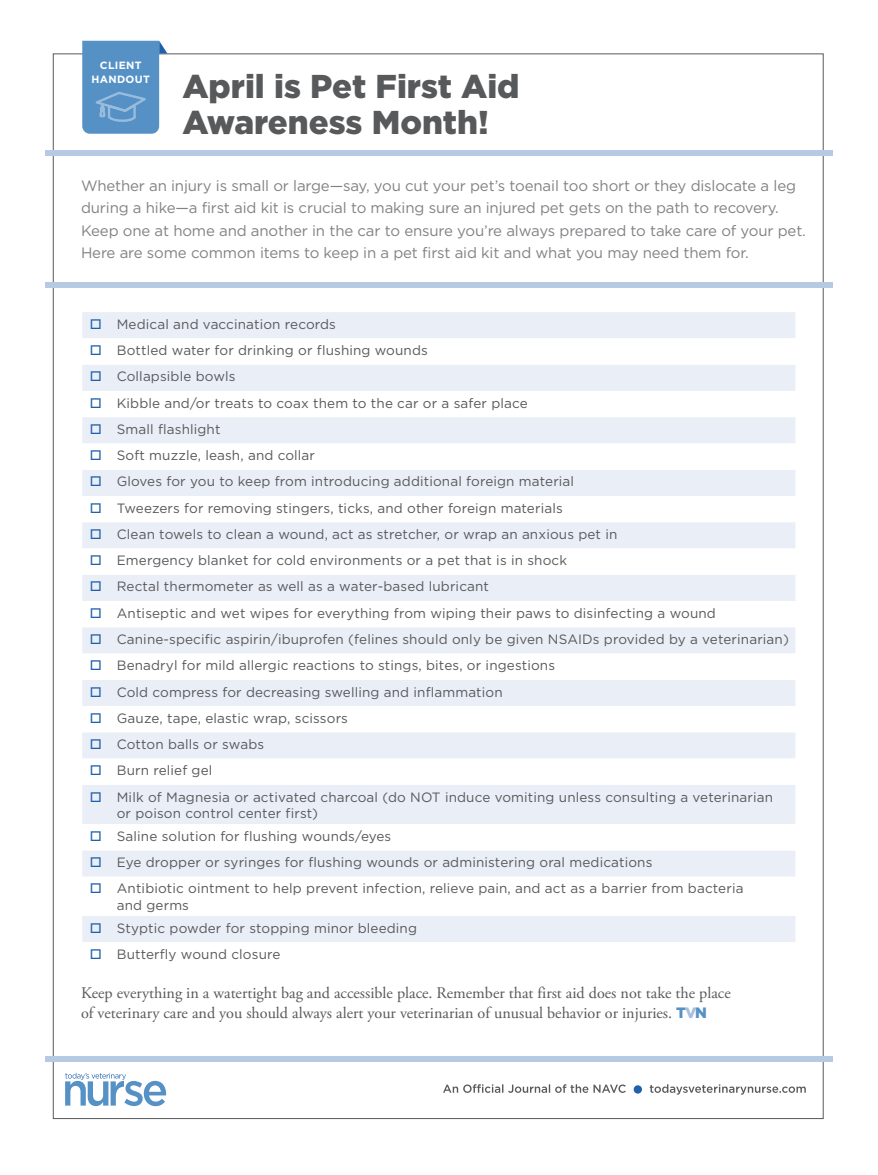
<style>
.page{position:relative;width:878px;height:1175px;background:#fff}
.page>*{position:absolute;margin:0;border:0;box-sizing:border-box;transform-origin:0 0}
.t1{font:900 33px/36px "Gotham";color:#58595b}
.t2{font:16.2px/20.2px "Adobe Garamond Pro";color:#58595b}
.t3{font:15px/22.5px "Gotham";letter-spacing:-.01em;color:#808285}
.t4{font:13.5px/26.2px "Gotham";letter-spacing:.01em;color:#58595b}
.t5{font:700 10.5px/13.5px "Gotham";letter-spacing:.03em;color:#fff;text-align:center}
.s1{font-family:"Gotham";font-weight:900;font-size:15px;color:#5691c6}
.s2{font-family:"Gotham";font-weight:900;font-size:15px;color:#a6bfdf}
</style>
<div class="page">
<div style="left:45px;top:150px;width:787px;height:5px;background:#b7cae4"></div>
<div style="left:45px;top:1056px;width:787px;height:5px;background:#b7cae4"></div>
<svg style="left:633px;top:1085px;width:9px;height:8px"></svg>
<svg style="left:649px;top:1084px;width:156px;height:10px"></svg>
<svg style="left:443px;top:1084px;width:183px;height:8px"></svg>
<svg style="left:65px;top:1072px;width:101px;height:34px"></svg>
<svg style="left:82px;top:41px;width:85px;height:93px;background:#699dcc"></svg>
<div style="left:45px;top:283px;width:787px;height:5px;background:#b7cae4"></div>
<div style="left:82px;top:312px;width:713px;height:26px;background:#eaeef7"></div>
<svg style="left:82px;top:365px;width:713px;height:577px;fill:#eaeef7"></svg>
<svg style="left:91px;top:319px;width:10px;height:10px"></svg>
<svg style="left:91px;top:371px;width:10px;height:10px"></svg>
<svg style="left:91px;top:398px;width:10px;height:10px"></svg>
<svg style="left:91px;top:424px;width:10px;height:10px"></svg>
<svg style="left:91px;top:450px;width:10px;height:10px"></svg>
<svg style="left:91px;top:476px;width:10px;height:10px"></svg>
<svg style="left:91px;top:503px;width:10px;height:10px"></svg>
<svg style="left:91px;top:529px;width:10px;height:10px"></svg>
<svg style="left:91px;top:555px;width:10px;height:10px"></svg>
<svg style="left:91px;top:581px;width:10px;height:10px"></svg>
<svg style="left:91px;top:608px;width:10px;height:9px"></svg>
<svg style="left:91px;top:634px;width:10px;height:10px"></svg>
<svg style="left:91px;top:660px;width:10px;height:10px"></svg>
<svg style="left:91px;top:686px;width:10px;height:10px"></svg>
<svg style="left:91px;top:713px;width:10px;height:9px"></svg>
<svg style="left:91px;top:739px;width:10px;height:10px"></svg>
<svg style="left:91px;top:765px;width:10px;height:10px"></svg>
<svg style="left:91px;top:791px;width:10px;height:10px"></svg>
<svg style="left:91px;top:831px;width:10px;height:9px"></svg>
<svg style="left:91px;top:857px;width:10px;height:10px"></svg>
<svg style="left:91px;top:883px;width:10px;height:10px"></svg>
<svg style="left:91px;top:922px;width:10px;height:10px"></svg>
<p class="t5" style="left:91px;top:59px;width:60px">CLIENT<br>HANDOUT</p>
<h1 class="t1" style="left:182px;top:68px;width:339px">April is Pet First Aid<br>Awareness Month!</h1>
<p class="t3" style="left:81px;top:174px;width:726px">Whether an injury is small or large—say, you cut your pet’s toenail too short or they dislocate a leg during a hike—a first aid kit is crucial to making sure an injured pet gets on the path to recovery.<br>Keep one at home and another in the car to ensure you’re always prepared to take care of your pet.<br>Here are some common items to keep in a pet first aid kit and what you may need them for.</p>
<p class="t4" style="left:117px;top:311px;width:673px">Medical and vaccination records<br>Bottled water for drinking or flushing wounds<br>Collapsible bowls<br>Kibble and/or treats to coax them to the car or a safer place<br>Small flashlight<br>Soft muzzle, leash, and collar<br>Gloves for you to keep from introducing additional foreign material<br>Tweezers for removing stingers, ticks, and other foreign materials<br>Clean towels to clean a wound, act as stretcher, or wrap an anxious pet in<br>Emergency blanket for cold environments or a pet that is in shock<br>Rectal thermometer as well as a water-based lubricant<br>Antiseptic and wet wipes for everything from wiping their paws to disinfecting a wound Canine-specific aspirin/ibuprofen (felines should only be given NSAIDs provided by a veterinarian)<br>Benadryl for mild allergic reactions to stings, bites, or ingestions<br>Cold compress for decreasing swelling and inflammation<br>Gauze, tape, elastic wrap, scissors<br>Cotton balls or swabs<br>Burn relief gel<br>Milk of Magnesia or activated charcoal (do NOT induce vomiting unless consulting a veterinarian</p>
<p class="t4" style="left:117px;top:801px;width:276px;line-height:22.8px">or poison control center first)<br>Saline solution for flushing wounds/eyes</p>
<p class="t4" style="left:117px;top:849px;width:628px">Eye dropper or syringes for flushing wounds or administering oral medications<br>Antibiotic ointment to help prevent infection, relieve pain, and act as a barrier from bacteria</p>
<p class="t4" style="left:117px;top:893px;width:302px;line-height:22.8px">and germs<br>Styptic powder for stopping minor bleeding</p>
<p class="t4" style="left:117px;top:940px;width:165px">Butterfly wound closure</p>
<p class="t2" style="left:81px;top:983px;width:651px">Keep everything in a watertight bag and accessible place. Remember that first aid does not take the place of veterinary care and you should always alert your veterinarian of unusual behavior or injuries. <span class="s1">T</span><span class="s2">V</span><span class="s1">N</span></p>
</div>
